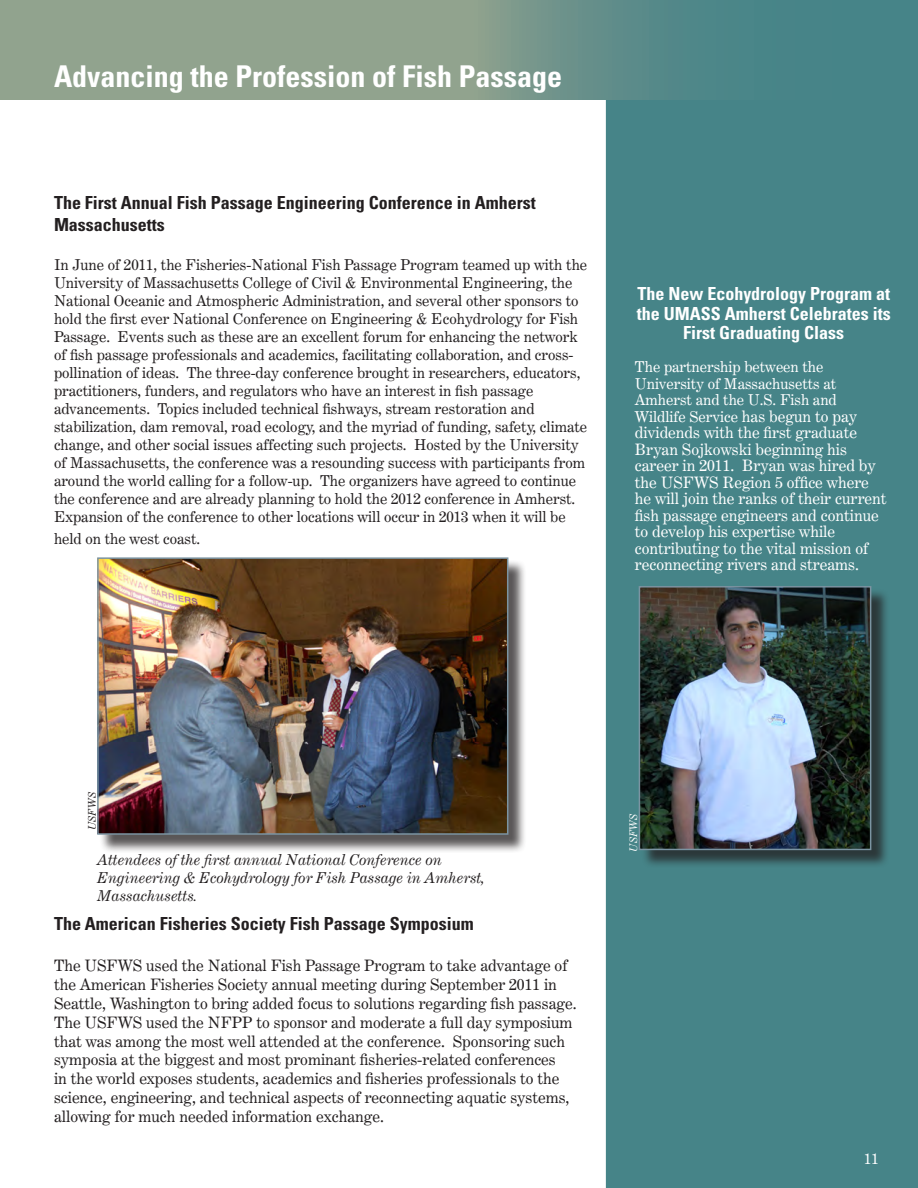
<style>
.page{position:relative;width:918px;height:1188px;background:#fff}
.page>*{position:absolute;margin:0;border:0;box-sizing:border-box;transform-origin:0 0}
.t1{font:700 condensed 30px "Univers";color:#fff}
.t2{font:700 condensed 18px/21.6px "Univers";color:#231f20}
.t3{font:700 condensed 18px/19.5px "Univers";color:#fff;text-align:center}
.t4{font:15.75px/18.9px "Century Expanded BT";color:#231f20}
.t5{font:15.75px/16.5px "Century Expanded BT";color:#fff}
.t6{font:15px/18px "Century Expanded BT";color:#231f20}
.t7{font:italic 15px/18px "Century Expanded BT";color:#231f20}
.t8{font:15px/16.5px "Century Expanded BT";color:#fff}
.t9{font:italic 10.5px "Century Expanded BT";color:#fff}
.t10{font:italic 10.5px "Century Expanded BT";color:#231f20}
.s1{font-size:15.75px}
</style>
<div class="page">
<div style="left:606px;top:99px;width:312px;height:1089px;background:#468488"></div>
<svg style="left:0;top:0;width:918px;height:99px;background:#75978b"></svg>
<div style="left:641px;top:588px;width:249px;height:281px;background:#231f20;opacity:.75"></div>
<img style="left:642px;top:589px;width:226px;height:258px">
<div style="left:639px;top:586px;width:232px;height:264px;border:2px solid #7b94a2"></div>
<div style="left:99px;top:560px;width:428px;height:293px;background:#231f20;opacity:.75"></div>
<img style="left:100px;top:560px;width:405px;height:272px">
<div style="left:97px;top:557px;width:411px;height:278px;border:2px solid #7b94a2"></div>
<p class="t1" style="left:54px;top:58px;width:510px">Advancing the Profession of Fish Passage</p>
<p class="t2" style="left:54px;top:192px;width:483px">The First Annual Fish Passage Engineering Conference in Amherst<br>Massachusetts</p>
<p class="t6" style="left:54px;top:256px;width:535px">In June of 2011, the Fisheries-National Fish Passage Program teamed up with the University of Massachusetts College of Civil &amp; Environmental Engineering, the National Oceanic and Atmospheric Administration, and several other sponsors to hold the first ever National Conference on Engineering &amp; Ecohydrology for Fish Passage. Events such as these are an excellent forum for enhancing the network of fish passage professionals and academics, facilitating collaboration, and cross&shy;pollination of ideas. The three-day conference brought in researchers, educators, practitioners, funders, and regulators who have an interest in fish passage advancements. Topics included technical fishways, stream restoration and stabilization, dam removal, road ecology, and the myriad of funding, safety, climate change, and other social issues affecting such projects. Hosted by the University of Massachusetts, the conference was a resounding success with participants from around the world calling for a follow-up. The organizers have agreed to continue the conference and are already planning to hold the 2012 conference in Amherst.<br>Expansion of the conference to other locations will occur in 2013 when it will be</p>
<p class="t6" style="left:54px;top:529px;width:148px">held on the west coast.</p>
<p class="t3" style="left:637px;top:284px;width:255px">The New Ecohydrology Program at the UMASS Amherst Celebrates its<br>First Graduating Class</p>
<p class="t8" style="left:635px;top:359px;width:224px">The partnership between the<br>University of Massachusetts at<br>Amherst and the U.S. Fish and<br>Wildlife Service <span class="s1">has begun to pay</span></p>
<p class="t5" style="left:635px;top:424px;width:253px">dividends with the first graduate Bryan Sojkowski beginning his career in 2011. Bryan was hired by the USFWS Region 5 office where he will join the ranks of their current fish passage engineers and continue to develop his expertise while contributing to the vital mission of reconnecting rivers and streams.</p>
<p class="t10" style="left:86px;top:830px;width:40px;rotate:-90deg">USFWS</p>
<p class="t7" style="left:97px;top:850px;width:389px">Attendees of the first annual National Conference on<br>Engineering &amp; Ecohydrology for Fish Passage in Amherst,<br>Massachusetts.</p>
<p class="t2" style="left:54px;top:913px;width:421px">The American Fisheries Society Fish Passage Symposium</p>
<p class="t4" style="left:54px;top:956px;width:524px">The USFWS used the National Fish Passage Program to take advantage of the American Fisheries Society annual meeting during September 2011 in Seattle, Washington to bring added focus to solutions regarding fish passage.<br>The USFWS used the NFPP to sponsor and moderate a full day symposium that was among the most well attended at the conference. Sponsoring such symposia at the biggest and most prominant fisheries-related conferences<br>in the world exposes students, academics and fisheries professionals to the science, engineering, and technical aspects of reconnecting aquatic systems, allowing for much needed information exchange.</p>
<p class="t9" style="left:627px;top:852px;width:40px;rotate:-90deg">USFWS</p>
<p class="t8" style="left:864px;top:1150px;width:16px">11</p>
</div>
